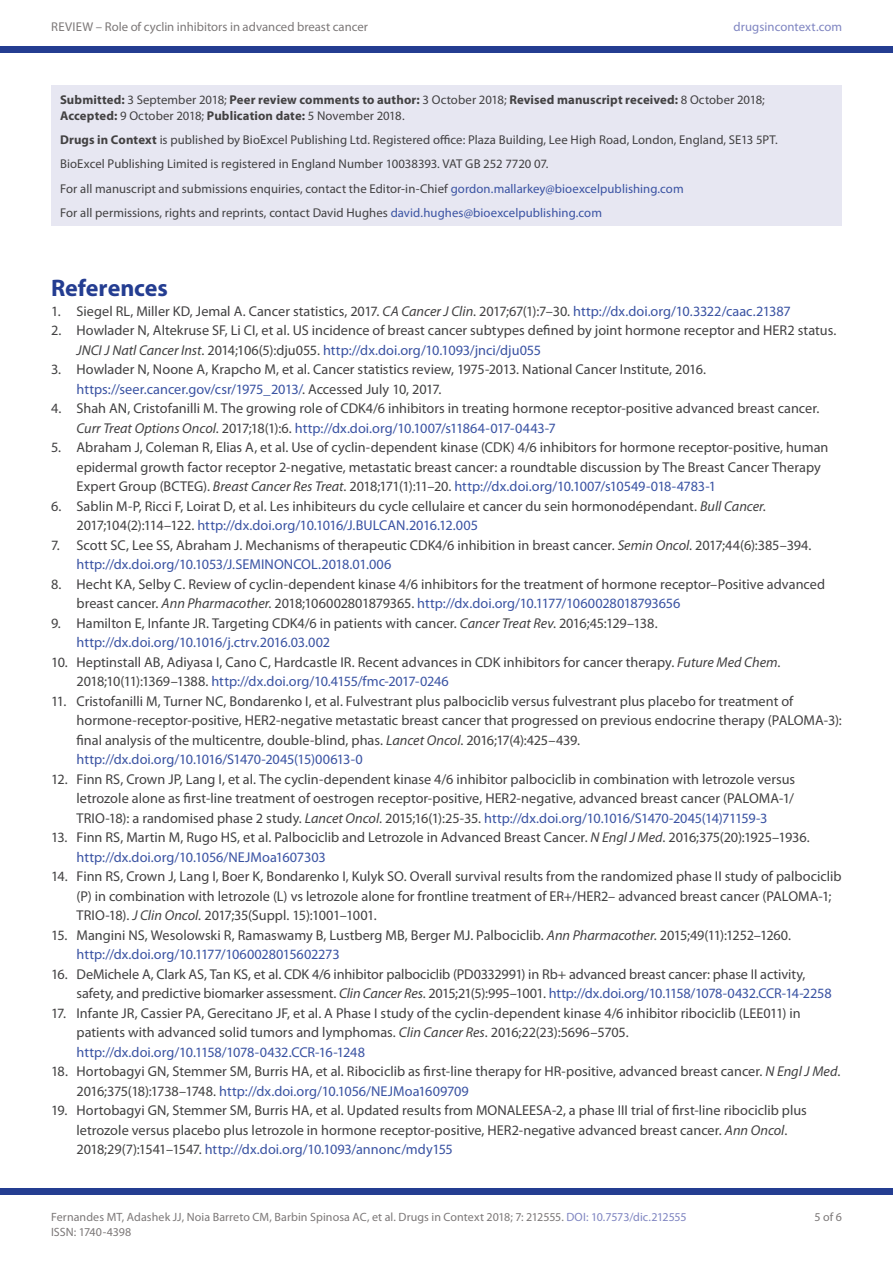
<style>
.page{position:relative;width:893px;height:1263px;background:#fff}
.page>*{position:absolute;margin:0;border:0;box-sizing:border-box;transform-origin:0 0}
.SIDE_TXT{font:700 24px "Myriad Pro";letter-spacing:-.005em;color:#243d91}
.REF_TX{font:14.25px/19.5px "Myriad Pro";color:#424142}
.SIDE_TXT-2{font:12.75px "Myriad Pro";letter-spacing:.005em;color:#424142}
.SIDE_TXT-3{font:700 12.75px/16.5px "Myriad Pro";letter-spacing:.01em;color:#424142}
.t1{font:12.75px "Myriad Pro";color:#7c7878}
.t2{font:12.75px "Myriad Pro";letter-spacing:.005em;color:#7f85c1}
.t3{font:12px "Myriad Pro";letter-spacing:.005em;color:#7c7878}
.s1{font-weight:400}
.s2{font-weight:700}
.s3{color:#3a53a3}
.s4{font-style:italic}
.s5{color:#7f85c1}
</style>
<div class="page">
<div style="left:0;top:1188px;width:893px;height:7px;background:#243d91"></div>
<div style="left:0;top:47px;width:893px;height:6px;background:#243d91"></div>
<div style="left:51px;top:85px;width:791px;height:141px;background:#e7e7f2"></div>
<p class="t1" style="left:51px;top:18px;width:318px">REVIEW – Role of cyclin inhibitors in advanced breast cancer</p>
<p class="t2" style="left:734px;top:18px;width:110px">drugsincontext.com</p>
<p class="SIDE_TXT-3" style="left:60px;top:91px;width:706px">Submitted: <span class="s1">3 September 2018;</span> Peer review comments to author: <span class="s1">3 October 2018;</span> Revised manuscript received: <span class="s1">8 October 2018;<br></span>Accepted: <span class="s1">9 October 2018;</span> Publication date: <span class="s1">5 November 2018.</span></p>
<p class="SIDE_TXT-2" style="left:60px;top:132px;width:719px"><span class="s2">Drugs in Context</span> is published by BioExcel Publishing Ltd. Registered office: Plaza Building, Lee High Road, London, England, SE13 5PT.</p>
<p class="SIDE_TXT-2" style="left:60px;top:156px;width:490px">BioExcel Publishing Limited is registered in England Number 10038393. VAT GB 252 7720 07.</p>
<p class="SIDE_TXT-2" style="left:60px;top:180px;width:625px">For all manuscript and submissions enquiries, contact the Editor-in-Chief <span class="s3">gordon.mallarkey@bioexcelpublishing.com</span></p>
<p class="SIDE_TXT-2" style="left:60px;top:205px;width:543px">For all permissions, rights and reprints, contact David Hughes <span class="s3">david.hughes@bioexcelpublishing.com</span></p>
<p class="SIDE_TXT" style="left:51px;top:273px;width:118px">References</p>
<p class="REF_TX" style="left:51px;top:301px;width:741px">1. Siegel RL, Miller KD, Jemal A. Cancer statistics, 2017. <span class="s4">CA Cancer J Clin</span>. 2017;67(1):7–30. <span class="s3">http://dx.doi.org/10.3322/caac.21387</span></p>
<p class="REF_TX" style="left:77px;top:321px;width:761px;text-indent:-26px">2. Howlader N, Altekruse SF, Li CI, et al. US incidence of breast cancer subtypes defined by joint hormone receptor and HER2 status.<br><span class="s4">JNCI J Natl Cancer Inst</span>. 2014;106(5):dju055. <span class="s3">http://dx.doi.org/10.1093/jnci/dju055</span></p>
<p class="REF_TX" style="left:77px;top:360px;width:631px;text-indent:-26px">3. Howlader N, Noone A, Krapcho M, et al. Cancer statistics review, 1975-2013. National Cancer Institute, 2016. <span class="s3">https://seer.cancer.gov/csr/1975_2013/</span>. Accessed July 10, 2017.</p>
<p class="REF_TX" style="left:77px;top:399px;width:744px;text-indent:-26px">4. Shah AN, Cristofanilli M. The growing role of CDK4/6 inhibitors in treating hormone receptor-positive advanced breast cancer.<br><span class="s4">Curr Treat Options Oncol</span>. 2017;18(1):6. <span class="s3">http://dx.doi.org/10.1007/s11864-017-0443-7</span></p>
<p class="REF_TX" style="left:77px;top:438px;width:753px;text-indent:-26px">5. Abraham J, Coleman R, Elias A, et al. Use of cyclin-dependent kinase (CDK) 4/6 inhibitors for hormone receptor-positive, human epidermal growth factor receptor 2-negative, metastatic breast cancer: a roundtable discussion by The Breast Cancer Therapy<br>Expert Group (BCTEG). <span class="s4">Breast Cancer Res Treat</span>. 2018;171(1):11–20. <span class="s3">http://dx.doi.org/10.1007/s10549-018-4783-1</span></p>
<p class="REF_TX" style="left:77px;top:496px;width:691px;text-indent:-26px">6. Sablin M-P, Ricci F, Loirat D, et al. Les inhibiteurs du cycle cellulaire et cancer du sein hormonodépendant. <span class="s4">Bull Cancer</span>.<br>2017;104(2):114–122. <span class="s3">http://dx.doi.org/10.1016/J.BULCAN.2016.12.005</span></p>
<p class="REF_TX" style="left:77px;top:535px;width:736px;text-indent:-26px">7. Scott SC, Lee SS, Abraham J. Mechanisms of therapeutic CDK4/6 inhibition in breast cancer. <span class="s4">Semin Oncol</span>. 2017;44(6):385–394. <span class="s3">http://dx.doi.org/10.1053/J.SEMINONCOL.2018.01.006</span></p>
<p class="REF_TX" style="left:77px;top:574px;width:750px;text-indent:-26px">8. Hecht KA, Selby C. Review of cyclin-dependent kinase 4/6 inhibitors for the treatment of hormone receptor–Positive advanced breast cancer. <span class="s4">Ann Pharmacother</span>. 2018;106002801879365. <span class="s3">http://dx.doi.org/10.1177/1060028018793656</span></p>
<p class="REF_TX" style="left:77px;top:613px;width:583px;text-indent:-26px">9. Hamilton E, Infante JR. Targeting CDK4/6 in patients with cancer. <span class="s4">Cancer Treat Rev</span>. 2016;45:129–138. <span class="s3">http://dx.doi.org/10.1016/j.ctrv.2016.03.002</span></p>
<p class="REF_TX" style="left:77px;top:652px;width:705px;text-indent:-26px">10. Heptinstall AB, Adiyasa I, Cano C, Hardcastle IR. Recent advances in CDK inhibitors for cancer therapy. <span class="s4">Future Med Chem</span>.<br>2018;10(11):1369–1388. <span class="s3">http://dx.doi.org/10.4155/fmc-2017-0246</span></p>
<p class="REF_TX" style="left:77px;top:691px;width:767px;text-indent:-26px">11. Cristofanilli M, Turner NC, Bondarenko I, et al. Fulvestrant plus palbociclib versus fulvestrant plus placebo for treatment of hormone-receptor-positive, HER2-negative metastatic breast cancer that progressed on previous endocrine therapy (PALOMA-3): final analysis of the multicentre, double-blind, phas. <span class="s4">Lancet Oncol</span>. 2016;17(4):425–439. <span class="s3">http://dx.doi.org/10.1016/S1470-2045(15)00613-0</span></p>
<p class="REF_TX" style="left:77px;top:769px;width:720px;text-align:justify;text-indent:-26px">12. Finn RS, Crown JP, Lang I, et al. The cyclin-dependent kinase 4/6 inhibitor palbociclib in combination with letrozole versus letrozole alone as first-line treatment of oestrogen receptor-positive, HER2-negative, advanced breast cancer (PALOMA-1/ TRIO-18): a randomised phase 2 study. <span class="s4">Lancet Oncol</span>. 2015;16(1):25-35. <span class="s3">http://dx.doi.org/10.1016/S1470-2045(14)71159-3</span></p>
<p class="REF_TX" style="left:77px;top:828px;width:735px;text-indent:-26px">13. Finn RS, Martin M, Rugo HS, et al. Palbociclib and Letrozole in Advanced Breast Cancer. <span class="s4">N Engl J Med</span>. 2016;375(20):1925–1936. <span class="s3">http://dx.doi.org/10.1056/NEJMoa1607303</span></p>
<p class="REF_TX" style="left:77px;top:867px;width:766px;text-indent:-26px">14. Finn RS, Crown J, Lang I, Boer K, Bondarenko I, Kulyk SO. Overall survival results from the randomized phase II study of palbociclib (P) in combination with letrozole (L) vs letrozole alone for frontline treatment of ER+/HER2– advanced breast cancer (PALOMA-1;<br>TRIO-18). <span class="s4">J Clin Oncol.</span> 2017;35(Suppl. 15):1001–1001.</p>
<p class="REF_TX" style="left:77px;top:925px;width:716px;text-indent:-25px">15. Mangini NS, Wesolowski R, Ramaswamy B, Lustberg MB, Berger MJ. Palbociclib. <span class="s4">Ann Pharmacother</span>. 2015;49(11):1252–1260. <span class="s3">http://dx.doi.org/10.1177/1060028015602273</span></p>
<p class="REF_TX" style="left:77px;top:964px;width:757px;text-indent:-26px">16. DeMichele A, Clark AS, Tan KS, et al. CDK 4/6 inhibitor palbociclib (PD0332991) in Rb+ advanced breast cancer: phase II activity, safety, and predictive biomarker assessment. <span class="s4">Clin Cancer Res</span>. 2015;21(5):995–1001. <span class="s3">http://dx.doi.org/10.1158/1078-0432.CCR-14-2258</span></p>
<p class="REF_TX" style="left:77px;top:1003px;width:726px;text-indent:-26px">17. Infante JR, Cassier PA, Gerecitano JF, et al. A Phase I study of the cyclin-dependent kinase 4/6 inhibitor ribociclib (LEE011) in patients with advanced solid tumors and lymphomas. <span class="s4">Clin Cancer Res</span>. 2016;22(23):5696–5705. <span class="s3">http://dx.doi.org/10.1158/1078-0432.CCR-16-1248</span></p>
<p class="REF_TX" style="left:77px;top:1062px;width:765px;text-indent:-26px">18. Hortobagyi GN, Stemmer SM, Burris HA, et al. Ribociclib as first-line therapy for HR-positive, advanced breast cancer. <span class="s4">N Engl J Med</span>.<br>2016;375(18):1738–1748. <span class="s3">http://dx.doi.org/10.1056/NEJMoa1609709</span></p>
<p class="REF_TX" style="left:77px;top:1101px;width:732px;text-indent:-26px">19. Hortobagyi GN, Stemmer SM, Burris HA, et al. Updated results from MONALEESA-2, a phase III trial of first-line ribociclib plus letrozole versus placebo plus letrozole in hormone receptor-positive, HER2-negative advanced breast cancer. <span class="s4">Ann Oncol</span>.<br>2018;29(7):1541–1547. <span class="s3">http://dx.doi.org/10.1093/annonc/mdy155</span></p>
<p class="t3" style="left:51px;top:1209px;width:637px">Fernandes MT, Adashek JJ, Noia Barreto CM, Barbin Spinosa AC, et al. Drugs in Context 2018; 7: 212555. <span class="s5">DOI: 10.7573/dic.212555</span></p>
<p class="t3" style="left:814px;top:1209px;width:29px">5 of 6</p>
<p class="t3" style="left:51px;top:1224px;width:82px">ISSN: 1740-4398</p>
</div>
